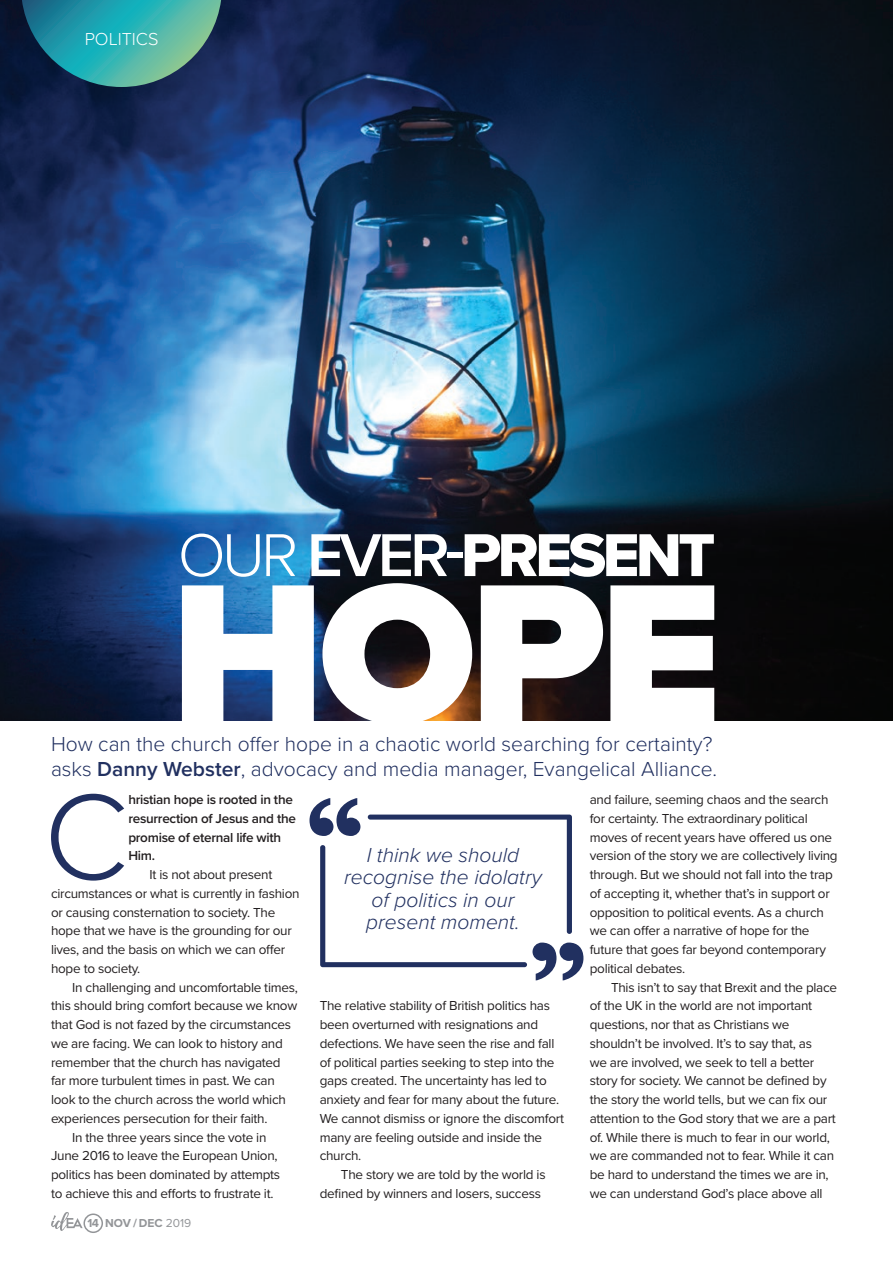
<style>
.page{position:relative;width:893px;height:1263px;background:#fff}
.page>*{position:absolute;margin:0;border:0;box-sizing:border-box;transform-origin:0 0}
.t1{font:900 205.05px "Proxima Nova";color:#fff}
.Body_-_1st_par{font:300 126px "Proxima Nova";color:#213060}
.t2{font:62.7px "Proxima Nova Extrabld";letter-spacing:-.06em;color:#fff}
.Stand-first{font:300 21px/25.2px "Proxima Nova";color:#213060}
.pull_quote{font:italic 300 21px/22.5px "Proxima Nova";color:#213060;text-align:center}
.TAB_COPY{font:300 18px "Proxima Nova";color:#fff}
.Body_-_indented{font:13.5px/18.8px "Proxima Nova";letter-spacing:-.02em;color:#231f20}
.Body_-_1st_par-2{font:600 13.5px/18.8px "Proxima Nova";letter-spacing:-.02em;color:#231f20}
.t3{font:700 12px "Proxima Nova";color:#939598}
.s1{font-family:"Proxima Nova";font-weight:300}
.s2{font-family:"Proxima Nova";font-weight:600}
.s3{font-weight:600}
.s4{font-weight:400}
</style>
<div class="page">
<svg style="left:51px;top:1212px;width:52px;height:21px"></svg>
<img style="left:0;top:0;width:893px;height:721px">
<svg style="left:22px;top:0;width:199px;height:87px;background:#308a92"></svg>
<svg style="left:309px;top:798px;width:274px;height:182px"></svg>
<p class="TAB_COPY" style="left:85px;top:26px;width:75px">POLITICS</p>
<p class="t2" style="left:178px;top:508px;width:539px"><span class="s1">OUR</span> <span class="s2">EVER-</span>PRESENT</p>
<p class="t1" style="left:171px;top:501px;width:552px">HOPE</p>
<p class="Stand-first" style="left:51px;top:730px;width:668px">How can the church offer hope in a chaotic world searching for certainty? asks <span class="s3">Danny Webster</span>, advocacy and media manager, Evangelical Alliance.</p>
<p class="Body_-_1st_par" style="left:44px;top:743px;width:86px">C</p>
<p class="Body_-_1st_par-2" style="left:128px;top:790px;width:169px">hristian hope is rooted in the resurrection of Jesus and the promise of eternal life with<br>Him.</p>
<p class="Body_-_indented" style="left:51px;top:865px;width:250px;text-indent:99px">It is not about present circumstances or what is currently in fashion or causing consternation to society. The hope that we have is the grounding for our lives, and the basis on which we can offer hope to society.</p>
<p class="Body_-_indented" style="left:51px;top:977px;width:248px;text-indent:21px">In challenging and uncomfortable times, this should bring comfort because we know that God is not fazed by the circumstances we are facing. We can look to history and remember that the church has navigated far more turbulent times in past. We can look to the church across the world which experiences persecution for their faith.</p>
<p class="Body_-_indented" style="left:51px;top:1127px;width:231px;text-align:center">In the three years since the vote in<br>June 2016 to leave the European Union, politics has been dominated by attempts to achieve this and efforts to frustrate it.</p>
<p class="t3" style="left:87px;top:1214px;width:105px">14 NOV / DEC <span class="s4">2019</span></p>
<p class="pull_quote" style="left:344px;top:842px;width:199px">I think we should recognise the idolatry of politics in our present moment.</p>
<p class="Body_-_indented" style="left:320px;top:996px;width:246px">The relative stability of British politics has been overturned with resignations and defections. We have seen the rise and fall of political parties seeking to step into the gaps created. The uncertainty has led to anxiety and fear for many about the future.<br>We cannot dismiss or ignore the discomfort many are feeling outside and inside the church.</p>
<p class="Body_-_indented" style="left:320px;top:1165px;width:227px;text-indent:21px">The story we are told by the world is defined by winners and losers, success</p>
<p class="Body_-_indented" style="left:590px;top:790px;width:249px">and failure, seeming chaos and the search for certainty. The extraordinary political moves of recent years have offered us one version of the story we are collectively living through. But we should not fall into the trap of accepting it, whether that’s in support or opposition to political events. As a church we can offer a narrative of hope for the future that goes far beyond contemporary political debates.</p>
<p class="Body_-_indented" style="left:590px;top:977px;width:249px;text-indent:21px">This isn’t to say that Brexit and the place of the UK in the world are not important questions, nor that as Christians we shouldn’t be involved. It’s to say that, as<br>we are involved, we seek to tell a better story for society. We cannot be defined by the story the world tells, but we can fix our attention to the God story that we are a part of. While there is much to fear in our world, we are commanded not to fear. While it can be hard to understand the times we are in, we can understand God’s place above all</p>
</div>
